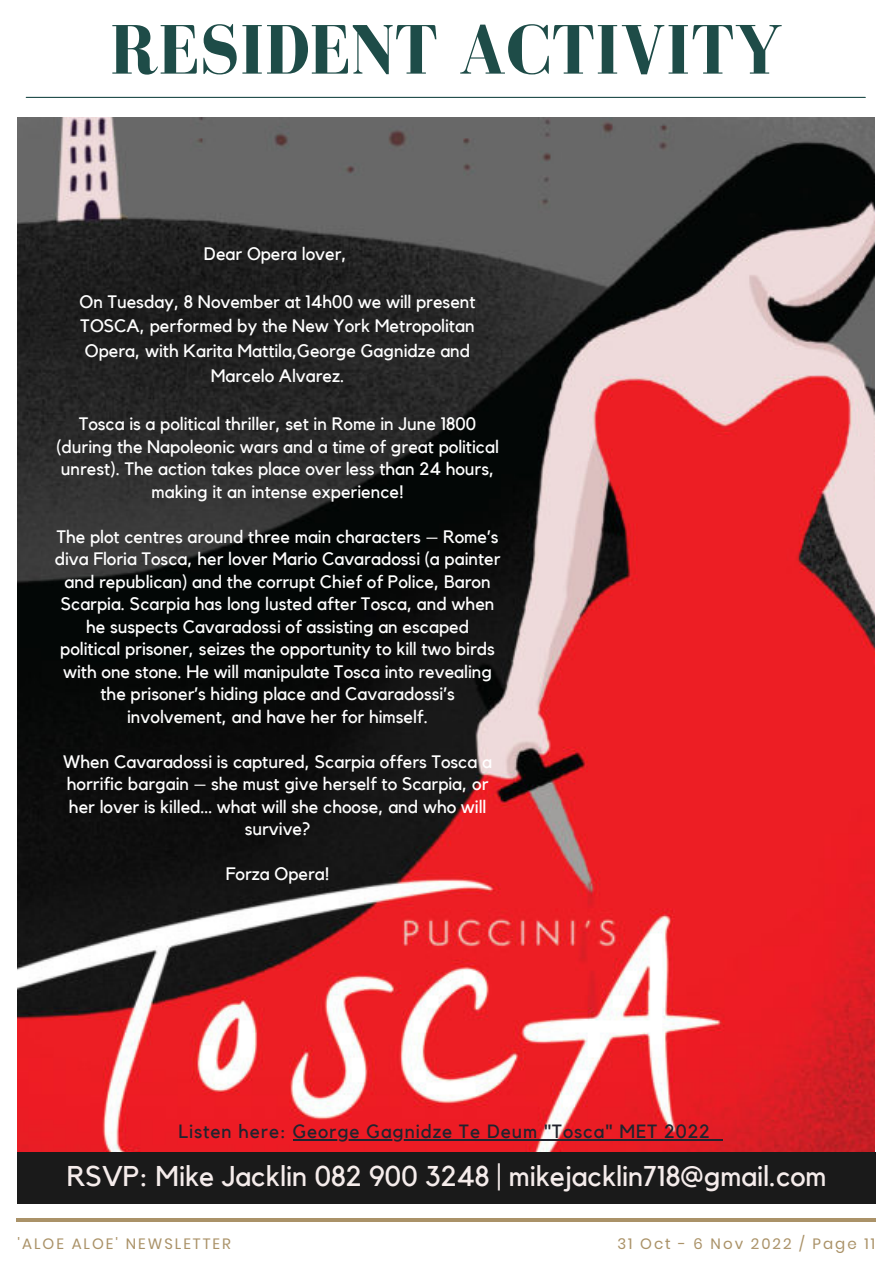
<style>
.page{position:relative;width:893px;height:1264px;background:#fff}
.page>*{position:absolute;margin:0;border:0;box-sizing:border-box;transform-origin:0 0}
.t1{font:700 72px "Bodoni FLF";color:#1e4c48}
.t2{font:28.5px "Kollektif";color:#f5eceb}
.t3{font:19.2px "Kollektif";letter-spacing:.045em;color:#20242e}
.t4{font:18px/22.5px "Kollektif";color:#fff;text-align:center}
.t5{font:15px "Poppins";letter-spacing:.135em;color:#aa9268}
</style>
<div class="page">
<hr style="left:17px;top:1218px;width:858px;height:3px;background:#aa9268">
<hr style="left:26px;top:97px;width:839px;height:1px;background:#1e4c48">
<img style="left:18px;top:118px;width:856px;height:1033px">
<hr style="left:293px;top:1139px;width:417px;height:1px;background:#20242e">
<svg style="left:710px;top:1139px;width:12px;height:1px"></svg>
<div style="left:18px;top:1151px;width:857px;height:52px;background:#1a1a1a"></div>
<h1 class="t1" style="left:110px;top:11px;width:673px">RESIDENT ACTIVITY</h1>
<p class="t4" style="left:204px;top:243px;width:144px">Dear Opera lover,</p>
<p class="t4" style="left:80px;top:289px;width:397px;line-height:24.8px">On Tuesday, 8 November at 14h00 we will present TOSCA, performed by the New York Metropolitan Opera, with Karita Mattila,George Gagnidze and Marcelo Alvarez.</p>
<p class="t4" style="left:56px;top:413px;width:444px">Tosca is a political thriller, set in Rome in June 1800 (during the Napoleonic wars and a time of great political unrest). The action takes place over less than 24 hours, making it an intense experience!</p>
<p class="t4" style="left:55px;top:526px;width:447px">The plot centres around three main characters – Rome’s diva Floria Tosca, her lover Mario Cavaradossi (a painter and republican) and the corrupt Chief of Police, Baron Scarpia. Scarpia has long lusted after Tosca, and when he suspects Cavaradossi of assisting an escaped political prisoner, seizes the opportunity to kill two birds with one stone. He will manipulate Tosca into revealing the prisoner’s hiding place and Cavaradossi’s involvement, and have her for himself.</p>
<p class="t4" style="left:63px;top:750px;width:430px">When Cavaradossi is captured, Scarpia offers Tosca a horrific bargain – she must give herself to Scarpia, or her lover is killed… what will she choose, and who will survive?</p>
<p class="t4" style="left:226px;top:863px;width:105px">Forza Opera!</p>
<p class="t3" style="left:178px;top:1122px;width:533px">Listen here: George Gagnidze Te Deum "Tosca" MET 2022</p>
<h2 class="t2" style="left:67px;top:1163px;width:761px">RSVP: Mike Jacklin 082 900 3248 | mikejacklin718@gmail.com</h2>
<p class="t5" style="left:18px;top:1233px;width:215px">'ALOE ALOE' NEWSLETTER</p>
<p class="t5" style="left:617px;top:1233px;width:259px">31 Oct - 6 Nov 2022 / Page 11</p>
</div>
